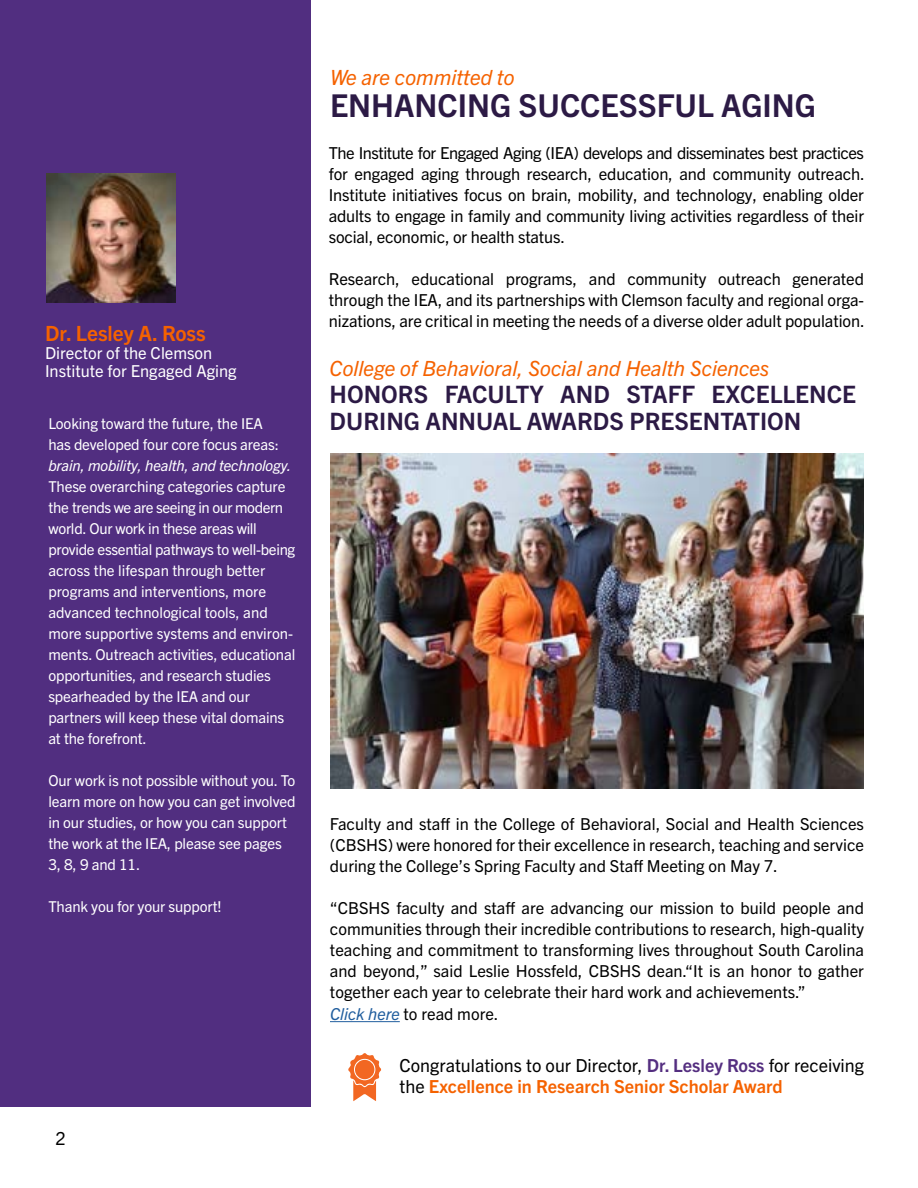
<style>
.page{position:relative;width:918px;height:1188px;background:#fff}
.page>*{position:absolute;margin:0;border:0;box-sizing:border-box;transform-origin:0 0}
.t1{font:700 31.5px "Trade Gothic Next LT Pro";color:#2c1a45}
.t2{font:700 24px/27px "Trade Gothic Next LT Pro";color:#2c1a45}
.t3{font:italic 21px "Trade Gothic Next LT Pro";color:#f56200}
.t4{font:700 21px "Trade Gothic Next LT Pro";color:#f56200}
.t5{font:18px/21px "Trade Gothic Next LT Pro";color:#000}
.t6{font:16.5px/21px "Trade Gothic Next LT Pro";color:#000;text-align:justify}
.t7{font:16.5px/18px "Trade Gothic Next LT Pro";color:#fff}
.t8{font:15px/21px "Trade Gothic Next LT Pro";letter-spacing:-.01em;color:#fff}
.t9{font:italic 15px "Trade Gothic Next LT Pro";letter-spacing:-.01em;color:#fff}
.s1{font-style:italic;color:#215e9e}
.s2{font-weight:700;color:#542e80}
.s3{font-weight:700;color:#f56200}
</style>
<div class="page">
<div style="left:1px;top:0;width:310px;height:1107px;background:#512e80"></div>
<img style="left:46px;top:173px;width:130px;height:129px">
<svg style="left:348px;top:1053px;width:34px;height:48px"></svg>
<div style="left:355px;top:1060px;width:19px;height:19px;background:#f26722;border-radius:50%"></div>
<img style="left:330px;top:453px;width:534px;height:336px">
<hr style="left:330px;top:1021px;width:70px;height:1px;background:#215e9e">
<p class="t4" style="left:45px;top:318px;width:162px">Dr. Lesley A. Ross</p>
<p class="t7" style="left:45px;top:342px;width:193px">Director of the Clemson<br>Institute for Engaged Aging</p>
<p class="t8" style="left:48px;top:412px;width:232px">Looking toward the future, the IEA has developed four core focus areas:</p>
<p class="t9" style="left:48px;top:455px;width:244px">brain, mobility, health, and technology.</p>
<p class="t8" style="left:48px;top:475px;width:248px">These overarching categories capture the trends we are seeing in our modern world. Our work in these areas will provide essential pathways to well-being across the lifespan through better programs and interventions, more advanced technological tools, and more supportive systems and environ&shy;ments. Outreach activities, educational opportunities, and research studies spearheaded by the IEA and our partners will keep these vital domains at the forefront.</p>
<p class="t8" style="left:48px;top:769px;width:249px">Our work is not possible without you. To learn more on how you can get involved in our studies, or how you can support the work at the IEA, please see pages<br>3, 8, 9 and 11.</p>
<p class="t8" style="left:48px;top:895px;width:175px">Thank you for your support!</p>
<p class="t5" style="left:56px;top:1127px;width:12px">2</p>
<p class="t3" style="left:330px;top:63px;width:186px">We are committed to</p>
<h1 class="t1" style="left:330px;top:83px;width:487px">ENHANCING SUCCESSFUL AGING</h1>
<p class="t6" style="left:329px;top:142px;width:537px">The Institute for Engaged Aging (IEA) develops and disseminates best practices for engaged aging through research, education, and community outreach.<br>Institute initiatives focus on brain, mobility, and technology, enabling older adults to engage in family and community living activities regardless of their social, economic, or health status.</p>
<p class="t6" style="left:329px;top:268px;width:537px">Research, educational programs, and community outreach generated through the IEA, and its partnerships with Clemson faculty and regional orga&shy;nizations, are critical in meeting the needs of a diverse older adult population.</p>
<p class="t3" style="left:330px;top:354px;width:441px">College of Behavioral, Social and Health Sciences</p>
<h2 class="t2" style="left:330px;top:380px;width:528px">HONORS FACULTY AND STAFF EXCELLENCE<br>DURING ANNUAL AWARDS PRESENTATION</h2>
<p class="t6" style="left:330px;top:813px;width:536px">Faculty and staff in the College of Behavioral, Social and Health Sciences (CBSHS) were honored for their excellence in research, teaching and service during the College’s Spring Faculty and Staff Meeting on May 7.</p>
<p class="t6" style="left:330px;top:897px;width:536px">“CBSHS faculty and staff are advancing our mission to build people and communities through their incredible contributions to research, high-quality teaching and commitment to transforming lives throughout South Carolina and beyond,” said Leslie Hossfeld, CBSHS dean.“It is an honor to gather together each year to celebrate their hard work and achievements.”</p>
<p class="t6" style="left:330px;top:1002px;width:170px"><span class="s1">Click here</span> to read more.</p>
<p class="t5" style="left:400px;top:1053px;width:466px">Congratulations to our Director, <span class="s2">Dr. Lesley Ross</span> for receiving the <span class="s3">Excellence in Research Senior Scholar Award</span></p>
</div>
